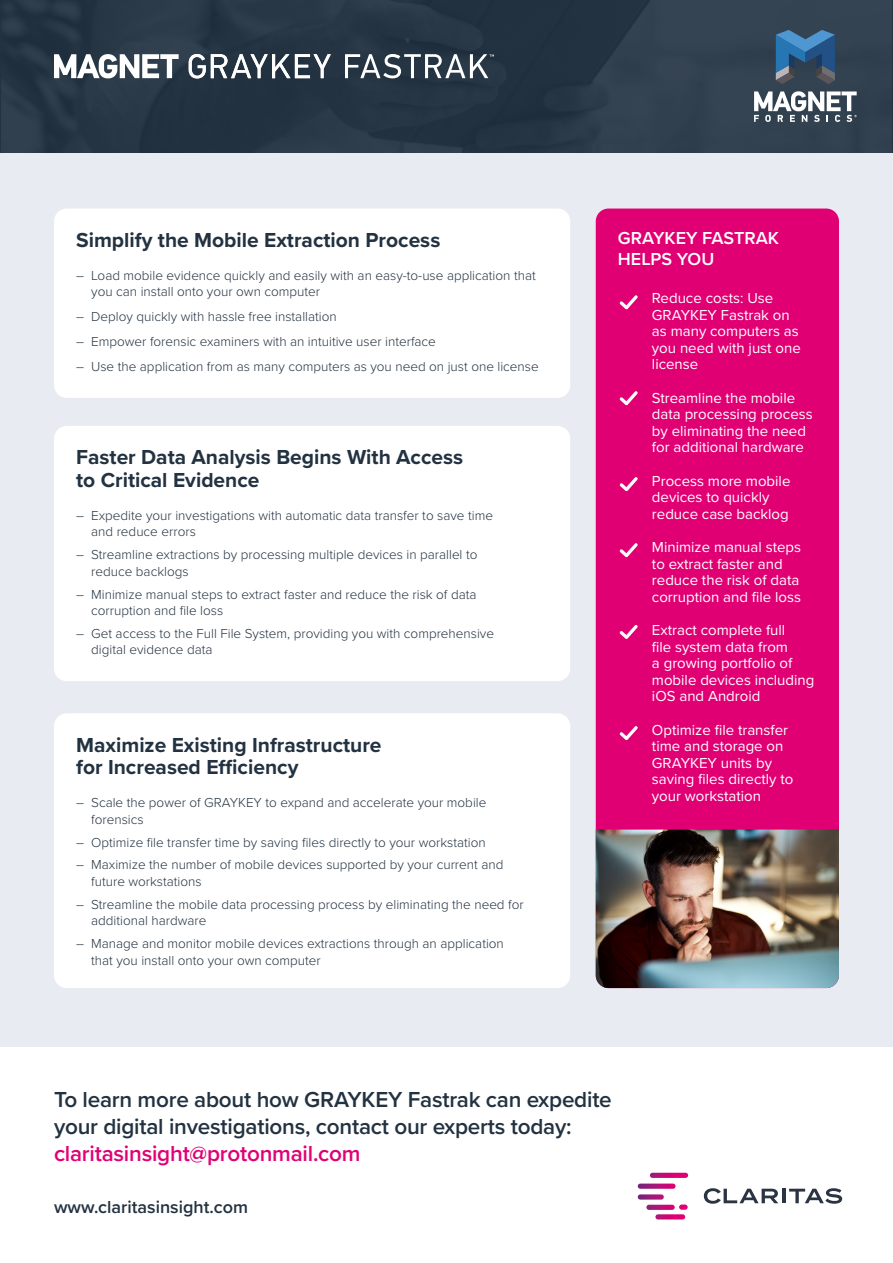
<style>
.page{position:relative;width:893px;height:1263px;background:#fff}
.page>*{position:absolute;margin:0;border:0;box-sizing:border-box;transform-origin:0 0}
.t1{font:600 22.5px/27px "Proxima Nova";letter-spacing:-.01em;color:#233241}
.t2{font:600 22.5px "Proxima Nova";letter-spacing:-.01em;color:#e10074}
.t3{font:700 21px/22.5px "Proxima Nova";color:#233241}
.t4{font:600 18px "Proxima Nova";color:#233241}
.t5{font:600 18px/21px "Proxima Nova";color:#fff}
.t6{font:15px/16.5px "Proxima Nova";color:#fff}
.t7{font:300 13.5px/16.5px "Proxima Nova";color:#233241}
</style>
<div class="page">
<img style="left:0;top:0;width:893px;height:153px">
<svg style="left:345px;top:54px;width:149px;height:24px"></svg>
<svg style="left:54px;top:54px;width:125px;height:24px"></svg>
<svg style="left:189px;top:54px;width:142px;height:24px"></svg>
<div style="left:0;top:153px;width:893px;height:894px;background:#e9ebf2"></div>
<svg style="left:650px;top:1173px;width:38px;height:5px"></svg>
<svg style="left:638px;top:1183px;width:37px;height:6px"></svg>
<svg style="left:646px;top:1205px;width:29px;height:5px"></svg>
<svg style="left:638px;top:1194px;width:26px;height:5px"></svg>
<svg style="left:679px;top:1204px;width:9px;height:6px"></svg>
<svg style="left:655px;top:1214px;width:30px;height:5px"></svg>
<svg style="left:704px;top:1188px;width:74px;height:16px"></svg>
<hr style="left:782px;top:1189px;width:3px;height:14px;background:#2b3443">
<svg style="left:789px;top:1188px;width:53px;height:16px"></svg>
<div style="left:596px;top:209px;width:243px;height:779px;background:#e10074;border-radius:13px"></div>
<div style="left:54px;top:426px;width:516px;height:255px;background:#fff;border-radius:13px"></div>
<div style="left:54px;top:713px;width:516px;height:275px;background:#fff;border-radius:13px"></div>
<div style="left:54px;top:209px;width:516px;height:189px;background:#fff;border-radius:13px"></div>
<svg style="left:620px;top:295px;width:18px;height:14px"></svg>
<svg style="left:620px;top:391px;width:18px;height:14px"></svg>
<svg style="left:620px;top:477px;width:18px;height:14px"></svg>
<svg style="left:620px;top:543px;width:18px;height:14px"></svg>
<svg style="left:620px;top:625px;width:18px;height:14px"></svg>
<svg style="left:620px;top:726px;width:18px;height:14px"></svg>
<img style="left:596px;top:829px;width:243px;height:159px">
<svg style="left:776px;top:30px;width:59px;height:54px;background:#396287"></svg>
<svg style="left:754px;top:91px;width:103px;height:31px"></svg>
<h2 class="t3" style="left:76px;top:228px;width:366px">Simplify the Mobile Extraction Process</h2>
<p class="t7" style="left:91px;top:266px;width:446px;text-indent:-15px">– Load mobile evidence quickly and easily with an easy-to-use application that you can install onto your own computer</p>
<p class="t7" style="left:76px;top:308px;width:262px">– Deploy quickly with hassle free installation</p>
<p class="t7" style="left:76px;top:333px;width:361px">– Empower forensic examiners with an intuitive user interface</p>
<p class="t7" style="left:76px;top:358px;width:464px">– Use the application from as many computers as you need on just one license</p>
<h2 class="t3" style="left:76px;top:445px;width:389px">Faster Data Analysis Begins With Access to Critical Evidence</h2>
<p class="t7" style="left:91px;top:506px;width:403px;text-indent:-15px">– Expedite your investigations with automatic data transfer to save time and reduce errors</p>
<p class="t7" style="left:91px;top:546px;width:388px;text-indent:-15px">– Streamline extractions by processing multiple devices in parallel to reduce backlogs</p>
<p class="t7" style="left:91px;top:585px;width:387px;text-indent:-15px">– Minimize manual steps to extract faster and reduce the risk of data corruption and file loss</p>
<p class="t7" style="left:91px;top:624px;width:404px;text-indent:-15px">– Get access to the Full File System, providing you with comprehensive digital evidence data</p>
<h2 class="t3" style="left:76px;top:733px;width:307px">Maximize Existing Infrastructure for Increased Efficiency</h2>
<p class="t7" style="left:91px;top:794px;width:397px;text-indent:-15px">– Scale the power of GRAYKEY to expand and accelerate your mobile forensics</p>
<p class="t7" style="left:76px;top:833px;width:411px">– Optimize file transfer time by saving files directly to your workstation</p>
<p class="t7" style="left:91px;top:856px;width:414px;text-indent:-15px">– Maximize the number of mobile devices supported by your current and future workstations</p>
<p class="t7" style="left:91px;top:895px;width:434px;text-indent:-15px">– Streamline the mobile data processing process by eliminating the need for additional hardware</p>
<p class="t7" style="left:91px;top:935px;width:414px;text-indent:-15px">– Manage and monitor mobile devices extractions through an application that you install onto your own computer</p>
<h3 class="t5" style="left:618px;top:227px;width:163px">GRAYKEY FASTRAK<br>HELPS YOU</h3>
<p class="t6" style="left:652px;top:289px;width:150px">Reduce costs: Use<br>GRAYKEY Fastrak on as many computers as you need with just one license</p>
<p class="t6" style="left:652px;top:389px;width:162px">Streamline the mobile data processing process by eliminating the need for additional hardware</p>
<p class="t6" style="left:652px;top:472px;width:140px">Process more mobile devices to quickly reduce case backlog</p>
<p class="t6" style="left:652px;top:538px;width:151px">Minimize manual steps to extract faster and reduce the risk of data corruption and file loss</p>
<p class="t6" style="left:652px;top:621px;width:164px">Extract complete full<br>file system data from<br>a growing portfolio of mobile devices including iOS and Android</p>
<p class="t6" style="left:652px;top:721px;width:143px">Optimize file transfer time and storage on<br>GRAYKEY units by saving files directly to your workstation</p>
<h1 class="t1" style="left:54px;top:1085px;width:559px">To learn more about how GRAYKEY Fastrak can expedite your digital investigations, contact our experts today:</h1>
<h1 class="t2" style="left:54px;top:1136px;width:308px">claritasinsight@protonmail.com</h1>
<h3 class="t4" style="left:54px;top:1193px;width:196px">www.claritasinsight.com</h3>
</div>
